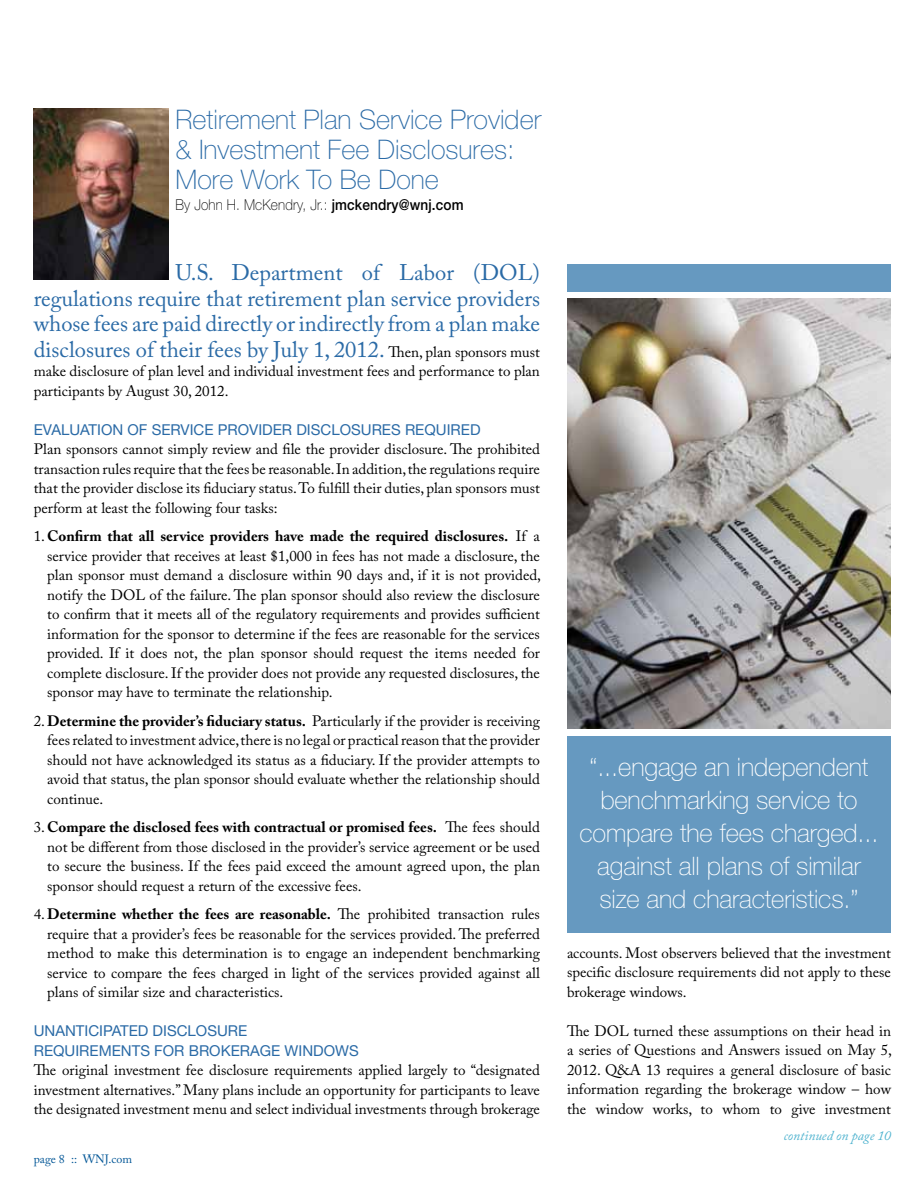
<style>
.page{position:relative;width:918px;height:1188px;background:#fff}
.page>*{position:absolute;margin:0;border:0;box-sizing:border-box;transform-origin:0 0}
.t1{font:100 27px/30px "Helvetica Neue";color:#2a6aa6}
.t2{font:100 25.5px/33px "Helvetica Neue";letter-spacing:-.005em;color:#fff;text-align:center}
.t3{font:22.5px/25.5px "Adobe Caslon Pro";color:#2a6aa6;text-align:justify}
.t4{font:15px/19.5px "Adobe Caslon Pro";color:#000;text-align:justify}
.t5{font:15px/19.5px "Helvetica Neue";color:#2a6aa6}
.t6{font:100 15px "Helvetica Neue";letter-spacing:.01em;color:#000;scale:.91 1}
.t7{font:italic 13.5px "Adobe Caslon Pro";color:#4fb3cf}
.t8{font:12px "Adobe Caslon Pro";color:#005596}
.s1{font-weight:500}
.s2{font-size:15px;color:#000}
.s3{font-weight:700}
</style>
<div class="page">
<img style="left:34px;top:108px;width:135px;height:172px">
<img style="left:567px;top:298px;width:324px;height:431px">
<div style="left:567px;top:736px;width:324px;height:196px;background:#6699c0"></div>
<div style="left:567px;top:264px;width:324px;height:28px;background:#6699c0"></div>
<h1 class="t1" style="left:176px;top:105px;width:367px">Retirement Plan Service Provider &amp; Investment Fee Disclosures:<br>More Work To Be Done</h1>
<p class="t6" style="left:176px;top:196px;width:318px">By John H. McKendry, Jr.: <span class="s1">jmckendry@wnj.com</span></p>
<h3 class="t3" style="left:34px;top:260px;width:508px;text-indent:142px">U.S. Department of Labor (DOL) regulations require that retirement plan service providers whose fees are paid directly or indirectly from a plan make disclosures of their fees by July 1, 2012. <span class="s2">Then, plan sponsors must</span></h3>
<p class="t4" style="left:34px;top:361px;width:508px">make disclosure of plan level and individual investment fees and performance to plan participants by August 30, 2012.</p>
<p class="t5" style="left:34px;top:419px;width:447px">EVALUATION OF SERVICE PROVIDER DISCLOSURES REQUIRED</p>
<p class="t4" style="left:34px;top:439px;width:508px">Plan sponsors cannot simply review and file the provider disclosure. The prohibited transaction rules require that the fees be reasonable. In addition, the regulations require that the provider disclose its fiduciary status. To fulfill their duties, plan sponsors must perform at least the following four tasks:</p>
<p class="t4" style="left:47px;top:526px;width:495px;text-indent:-14px">1.<span class="s3">Confirm that all service providers have made the required disclosures.</span> If a service provider that receives at least $1,000 in fees has not made a disclosure, the plan sponsor must demand a disclosure within 90 days and, if it is not provided, notify the DOL of the failure. The plan sponsor should also review the disclosure to confirm that it meets all of the regulatory requirements and provides sufficient information for the sponsor to determine if the fees are reasonable for the services provided. If it does not, the plan sponsor should request the items needed for complete disclosure. If the provider does not provide any requested disclosures, the sponsor may have to terminate the relationship.</p>
<p class="t4" style="left:47px;top:711px;width:494px;text-indent:-14px">2. <span class="s3">Determine the provider’s fiduciary status.</span> Particularly if the provider is receiving fees related to investment advice, there is no legal or practical reason that the provider should not have acknowledged its status as a fiduciary. If the provider attempts to avoid that status, the plan sponsor should evaluate whether the relationship should continue.</p>
<p class="t4" style="left:47px;top:817px;width:494px;text-indent:-14px">3.<span class="s3">Compare the disclosed fees with contractual or promised fees.</span> The fees should not be different from those disclosed in the provider’s service agreement or be used to secure the business. If the fees paid exceed the amount agreed upon, the plan sponsor should request a return of the excessive fees.</p>
<p class="t4" style="left:47px;top:904px;width:494px;text-indent:-14px">4. <span class="s3">Determine whether the fees are reasonable.</span> The prohibited transaction rules require that a provider’s fees be reasonable for the services provided. The preferred method to make this determination is to engage an independent benchmarking service to compare the fees charged in light of the services provided against all plans of similar size and characteristics.</p>
<p class="t5" style="left:34px;top:1021px;width:327px">UNANTICIPATED DISCLOSURE<br>REQUIREMENTS FOR BROKERAGE WINDOWS</p>
<p class="t4" style="left:34px;top:1060px;width:508px">The original investment fee disclosure requirements applied largely to “designated investment alternatives.” Many plans include an opportunity for participants to leave the designated investment menu and select individual investments through brokerage</p>
<p class="t8" style="left:34px;top:1152px;width:100px">page 8 :: WNJ.com</p>
<h2 class="t2" style="left:579px;top:750px;width:301px">“...engage an independent benchmarking service to compare the fees charged... against all plans of similar size and characteristics.”</h2>
<p class="t4" style="left:567px;top:943px;width:325px">accounts. Most observers believed that the investment specific disclosure requirements did not apply to these brokerage windows.</p>
<p class="t4" style="left:567px;top:1021px;width:327px">The DOL turned these assumptions on their head in a series of Questions and Answers issued on May 5, 2012. Q&amp;A 13 requires a general disclosure of basic information regarding the brokerage window – how the window works, to whom to give investment</p>
<p class="t7" style="left:784px;top:1128px;width:109px">continued on page 10</p>
</div>
